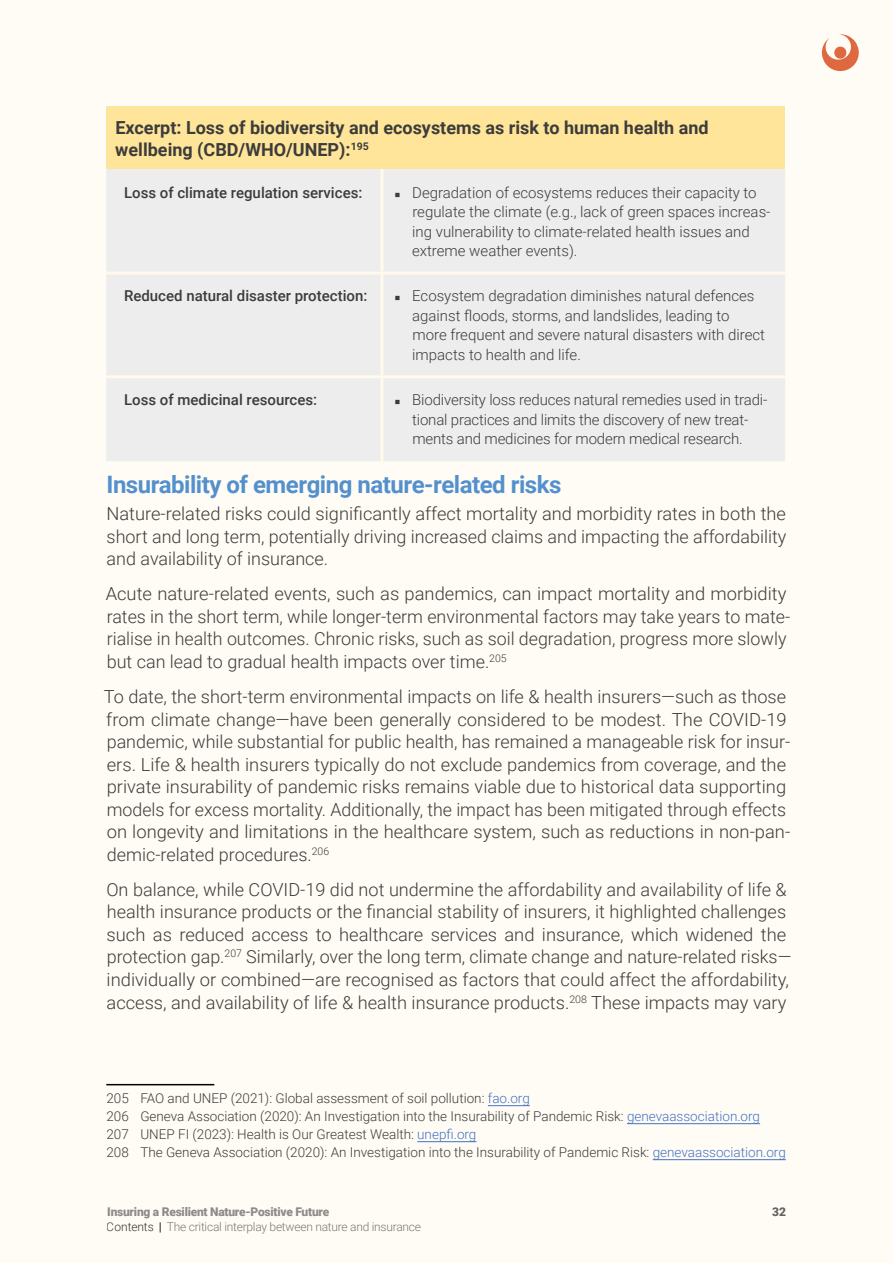
<style>
.page{position:relative;width:893px;height:1263px;background:#fffcf5}
.page>*{position:absolute;margin:0;border:0;box-sizing:border-box;transform-origin:0 0}
.t1{font:700 24px "Roboto";letter-spacing:-.02em;color:#5390cd}
.t2{font:300 18px/22.5px "Roboto";color:#3c3c3b}
.t3{font:700 18px/22.5px "Roboto";color:#3c3c3b}
.t4{font:300 15px/19.5px "Roboto";color:#3c3c3b}
.t5{font:500 15px "Roboto";color:#3c3c3b}
.t6{font:300 13.5px/18px "Roboto";color:#3c3c3b}
.t7{font:300 12px "Roboto";letter-spacing:-.02em;color:#575756}
.t8{font:900 12px "Roboto";letter-spacing:-.02em;color:#706f6f}
.t9{font:900 12px "Roboto";color:#3c3c3b}
.s1{color:#4472c4}
.s2{color:#000}
.s3{font-weight:700;color:#000}
</style>
<div class="page">
<svg style="left:822px;top:34px;width:37px;height:37px"></svg>
<div style="left:106px;top:106px;width:679px;height:63px;background:#ffe599"></div>
<div style="left:106px;top:169px;width:679px;height:292px;background:#eeeded"></div>
<hr style="left:380px;top:169px;width:3px;height:103px;background:#fffaeb">
<hr style="left:106px;top:272px;width:276px;height:3px;background:#fffaeb">
<hr style="left:382px;top:272px;width:403px;height:3px;background:#fffaeb">
<hr style="left:380px;top:275px;width:3px;height:100px;background:#fffaeb">
<hr style="left:106px;top:375px;width:276px;height:3px;background:#fffaeb">
<hr style="left:382px;top:375px;width:403px;height:3px;background:#fffaeb">
<hr style="left:380px;top:378px;width:3px;height:83px;background:#fffaeb">
<hr style="left:106px;top:1084px;width:108px;height:1px;background:#000">
<hr style="left:488px;top:1105px;width:42px;height:1px;background:#4472c4">
<hr style="left:627px;top:1123px;width:133px;height:1px;background:#4472c4">
<hr style="left:417px;top:1141px;width:59px;height:1px;background:#4472c4">
<hr style="left:653px;top:1159px;width:133px;height:1px;background:#4472c4">
<p class="t3" style="left:115px;top:115px;width:595px">Excerpt: Loss of biodiversity and ecosystems as risk to human health and wellbeing (CBD/WHO/UNEP):<sup>195</sup></p>
<p class="t5" style="left:124px;top:182px;width:240px">Loss of climate regulation services:</p>
<p class="t4" style="left:412px;top:182px;width:360px;text-indent:-19px">◾ Degradation of ecosystems reduces their capacity to regulate the climate (e.g., lack of green spaces increas&shy;ing vulnerability to climate-related health issues and extreme weather events).</p>
<p class="t5" style="left:124px;top:285px;width:245px">Reduced natural disaster protection:</p>
<p class="t4" style="left:412px;top:286px;width:354px;text-indent:-19px">◾ Ecosystem degradation diminishes natural defences against floods, storms, and landslides, leading to more frequent and severe natural disasters with direct impacts to health and life.</p>
<p class="t5" style="left:124px;top:389px;width:195px">Loss of medicinal resources:</p>
<p class="t4" style="left:394px;top:389px;width:375px;text-align:center">◾ Biodiversity loss reduces natural remedies used in tradi&shy;tional practices and limits the discovery of new treat&shy;ments and medicines for modern medical research.</p>
<h1 class="t1" style="left:106px;top:468px;width:456px">Insurability of emerging nature-related risks</h1>
<p class="t2" style="left:106px;top:502px;width:681px;text-align:justify">Nature-related risks could significantly affect mortality and morbidity rates in both the short and long term, potentially driving increased claims and impacting the affordability and availability of insurance.</p>
<p class="t2" style="left:106px;top:582px;width:686px">Acute nature-related events, such as pandemics, can impact mortality and morbidity rates in the short term, while longer-term environmental factors may take years to mate&shy;rialise in health outcomes. Chronic risks, such as soil degradation, progress more slowly but can lead to gradual health impacts over time.<sup>205</sup></p>
<p class="t2" style="left:104px;top:685px;width:688px">To date, the short-term environmental impacts on life &amp; health insurers—such as those from climate change—have been generally considered to be modest. The COVID-19 pandemic, while substantial for public health, has remained a manageable risk for insur&shy;ers. Life &amp; health insurers typically do not exclude pandemics from coverage, and the private insurability of pandemic risks remains viable due to historical data supporting models for excess mortality. Additionally, the impact has been mitigated through effects on longevity and limitations in the healthcare system, such as reductions in non-pan&shy;demic-related procedures.<sup>206</sup></p>
<p class="t2" style="left:106px;top:878px;width:687px">On balance, while COVID-19 did not undermine the affordability and availability of life &amp; health insurance products or the financial stability of insurers, it highlighted challenges such as reduced access to healthcare services and insurance, which widened the protection gap.<sup>207</sup> Similarly, over the long term, climate change and nature-related risks— individually or combined—are recognised as factors that could affect the affordability, access, and availability of life &amp; health insurance products.<sup>208</sup> These impacts may vary</p>
<p class="t6" style="left:106px;top:1088px;width:681px">205 FAO and UNEP (2021): Global assessment of soil pollution: <span class="s1">fao.org<br></span>206 Geneva Association (2020): An Investigation into the Insurability of Pandemic Risk: <span class="s1">genevaassociation.org </span>207 UNEP FI (2023): Health is Our Greatest Wealth: <span class="s1">unepfi.org<br></span>208 The Geneva Association (2020): An Investigation into the Insurability of Pandemic Risk: <span class="s1">genevaassociation.org</span></p>
<p class="t8" style="left:107px;top:1203px;width:223px">Insuring a Resilient Nature-Positive Future</p>
<p class="t9" style="left:772px;top:1203px;width:15px">32</p>
<p class="t7" style="left:107px;top:1218px;width:316px"><span class="s2">Contents</span> <span class="s3">|</span> The critical interplay between nature and insurance</p>
</div>
